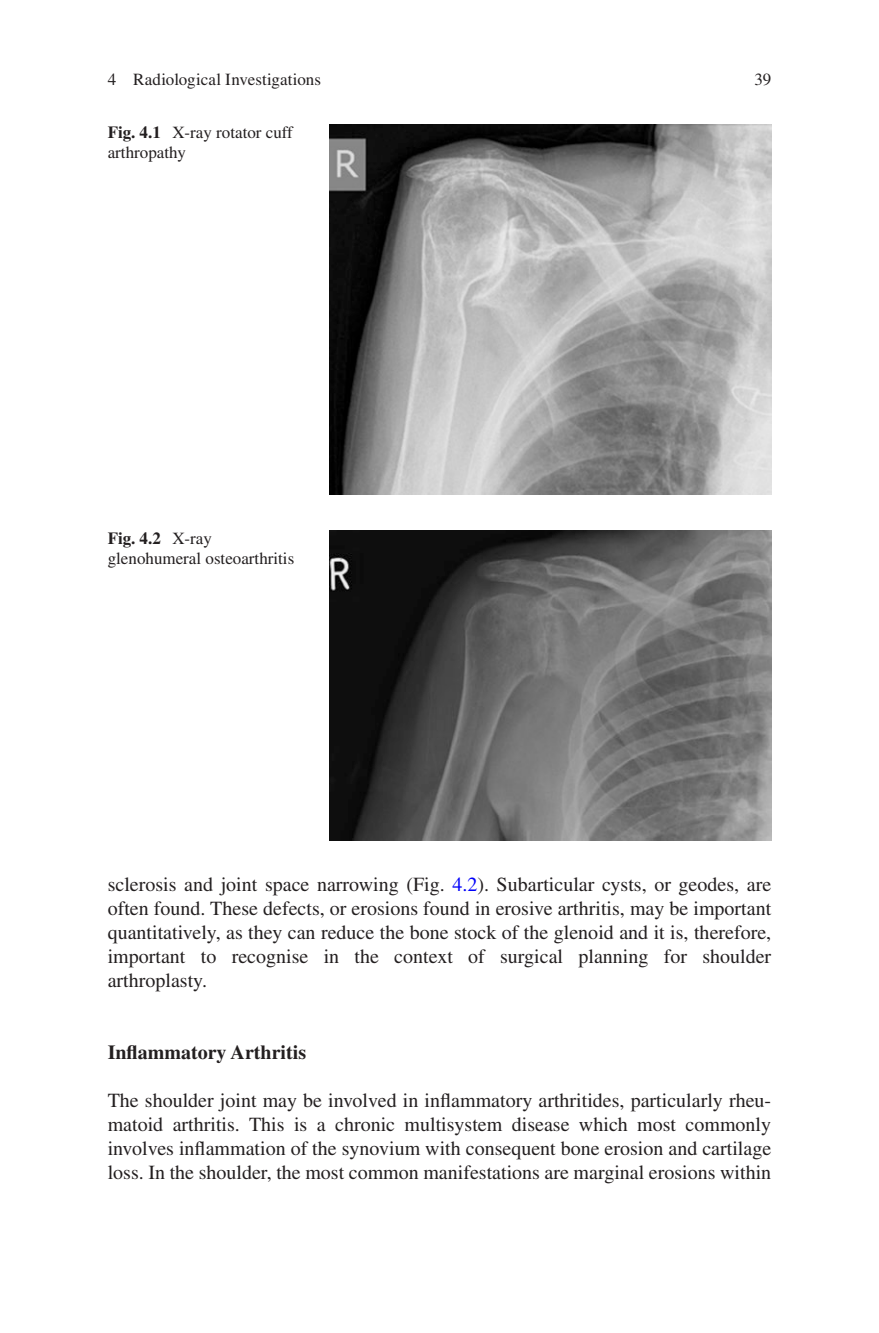
<style>
.page{position:relative;width:879px;height:1333px;background:#fff}
.page>*{position:absolute;margin:0;border:0;box-sizing:border-box;transform-origin:0 0}
.t1{font:20px/24px "Drlkpl Times LT Std";color:#231f20;text-align:justify}
.t2{font:700 20px "Xyjwgg Times LT Std";color:#231f20}
.t3{font:17px/20px "Drlkpl Times LT Std";color:#231f20}
.t4{font:700 17px "Xyjwgg Times LT Std";color:#231f20}
.s1{font-family:"Xyjwgg Times LT Std";font-weight:700}
.s2{font-family:"Drlkpl Times LT Std";font-weight:400}
.s3{color:#0000fa}
</style>
<div class="page">
<img style="left:329px;top:124px;width:442px;height:370px">
<img style="left:329px;top:530px;width:442px;height:310px">
<p class="t3" style="left:108px;top:69px;width:215px">4 Radiological Investigations</p>
<p class="t3" style="left:108px;top:122px;width:186px"><span class="s1">Fig. 4.1</span> X-ray rotator cuff arthropathy</p>
<p class="t4" style="left:108px;top:528px;width:106px">Fig. 4.2 <span class="s2">X-ray</span></p>
<p class="t3" style="left:108px;top:548px;width:188px">glenohumeral osteoarthritis</p>
<p class="t3" style="left:754px;top:69px;width:18px">39</p>
<p class="t1" style="left:108px;top:871px;width:665px">sclerosis and joint space narrowing (Fig. <span class="s3">4.2</span>). Subarticular cysts, or geodes, are often found. These defects, or erosions found in erosive arthritis, may be important quantitatively, as they can reduce the bone stock of the glenoid and it is, therefore, important to recognise in the context of surgical planning for shoulder arthroplasty.</p>
<p class="t2" style="left:108px;top:1039px;width:200px">Inflammatory Arthritis</p>
<p class="t1" style="left:108px;top:1087px;width:665px">The shoulder joint may be involved in inflammatory arthritides, particularly rheu&shy;matoid arthritis. This is a chronic multisystem disease which most commonly involves inflammation of the synovium with consequent bone erosion and cartilage loss. In the shoulder, the most common manifestations are marginal erosions within</p>
</div>
